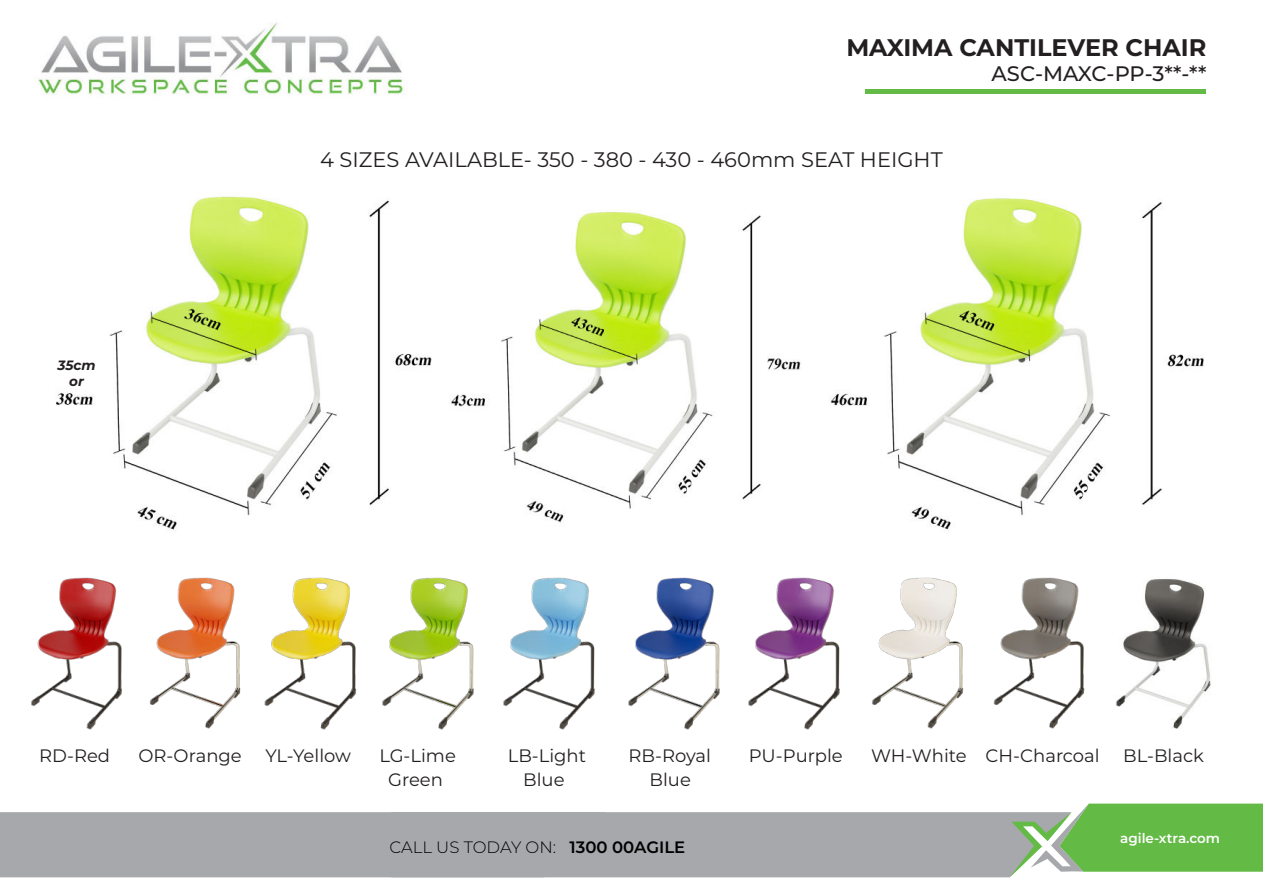
<style>
.page{position:relative;width:1263px;height:893px;background:#fff}
.page>*{position:absolute;margin:0;border:0;box-sizing:border-box;transform-origin:0 0}
.t1{font:700 24px "Montserrat";color:#231f20}
.t2{font:21px "Montserrat";color:#231f20}
.t3{font:500 21px "Montserrat";letter-spacing:-.005em;color:#231f20}
.t4{font:18px "Montserrat";color:#231f20}
.t5{font:300 16.5px "Montserrat";color:#000}
.t6{font:600 13.5px "Montserrat";color:#fff}
.t7{font:italic 700 13.5px/16.2px "Montserrat";color:#231f20;text-align:center}
.s1{font-weight:600}
</style>
<div class="page">
<div style="left:865px;top:89px;width:341px;height:5px;background:#63ba45"></div>
<img style="left:56px;top:196px;width:1148px;height:334px">
<svg style="left:0;top:803px;width:1263px;height:74px;background:#a8b6a7"></svg>
<img style="left:1119px;top:579px;width:92px;height:149px">
<img style="left:31px;top:577px;width:91px;height:152px">
<img style="left:276px;top:577px;width:80px;height:152px">
<img style="left:875px;top:577px;width:89px;height:151px">
<img style="left:630px;top:577px;width:90px;height:152px">
<img style="left:748px;top:577px;width:127px;height:152px">
<img style="left:149px;top:577px;width:127px;height:151px">
<img style="left:356px;top:577px;width:118px;height:152px">
<img style="left:503px;top:577px;width:127px;height:152px">
<img style="left:993px;top:577px;width:126px;height:151px">
<img style="left:38px;top:22px;width:366px;height:73px">
<h1 class="t1" style="left:846px;top:34px;width:362px">MAXIMA CANTILEVER CHAIR</h1>
<p class="t3" style="left:991px;top:66px;width:216px">ASC-MAXC-PP-3**-**</p>
<p class="t7" style="left:58px;top:357px;width:40px">35cm or</p>
<p class="t2" style="left:320px;top:151px;width:624px">4 SIZES AVAILABLE- 350 - 380 - 430 - 460mm SEAT HEIGHT</p>
<p class="t4" style="left:39px;top:748px;width:72px">RD-Red</p>
<p class="t4" style="left:138px;top:748px;width:105px">OR-Orange</p>
<p class="t4" style="left:265px;top:748px;width:87px">YL-Yellow</p>
<p class="t4" style="left:379px;top:748px;width:78px">LG-Lime</p>
<p class="t4" style="left:508px;top:748px;width:80px">LB-Light</p>
<p class="t4" style="left:629px;top:748px;width:84px">RB-Royal</p>
<p class="t4" style="left:749px;top:748px;width:95px">PU-Purple</p>
<p class="t4" style="left:871px;top:748px;width:230px">WH-White CH-Charcoal</p>
<p class="t4" style="left:1123px;top:748px;width:82px">BL-Black</p>
<p class="t4" style="left:388px;top:773px;width:56px">Green</p>
<p class="t4" style="left:523px;top:773px;width:43px">Blue</p>
<p class="t4" style="left:649px;top:773px;width:43px">Blue</p>
<p class="t5" style="left:390px;top:841px;width:297px">CALL US TODAY ON: <span class="s1">1300 00AGILE</span></p>
<p class="t6" style="left:1120px;top:833px;width:101px">agile-xtra.com</p>
</div>
